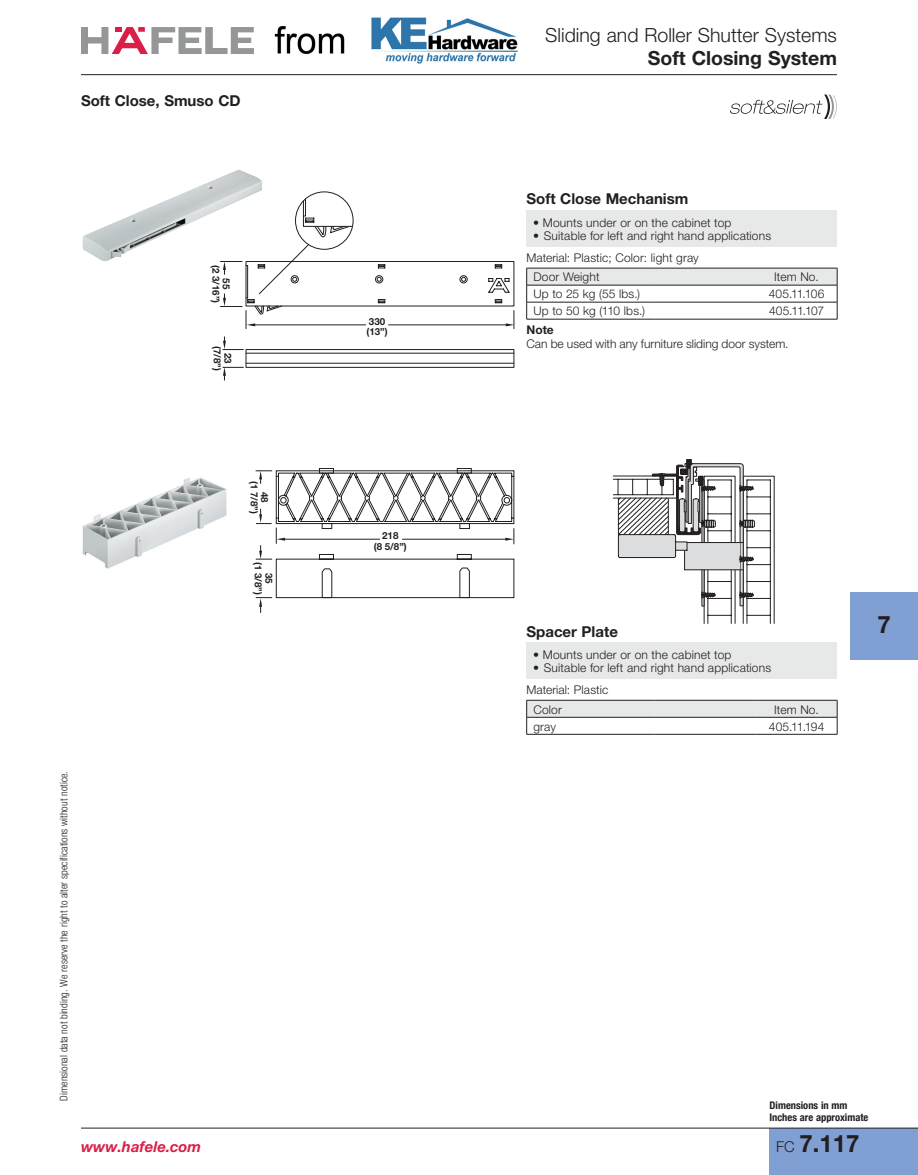
<style>
.page{position:relative;width:918px;height:1175px;background:#fff}
.page>*{position:absolute;margin:0;border:0;box-sizing:border-box;transform-origin:0 0}
.t1{font:700 24px "Helvetica Neue";color:#231f20}
.t2{font:300 19.5px "Helvetica Neue";color:#231f20}
.t3{font:700 19.5px "Helvetica Neue";color:#231f20}
.t4{font:700 15px "Helvetica Neue";color:#231f20}
.t5{font:italic 700 15px "Helvetica Neue";color:#da1e48}
.t6{font:300 12px/21.8px "Helvetica Neue";letter-spacing:.01em;color:#231f20}
.t7{font:700 12px "Helvetica Neue";color:#231f20}
.t8{font:300 condensed 10.5px "Helvetica Neue";color:#231f20}
.t9{font:700 condensed 10.5px/12px "Helvetica Neue";color:#231f20}
.t10{font:700 9.75px/10.5px "Helvetica Neue";color:#231f20;text-align:center}
.s1{font-weight:300;font-size:15px}
</style>
<div class="page">
<div style="left:770px;top:1127px;width:148px;height:47px;background:#80a0d3"></div>
<svg style="left:81px;top:27px;width:173px;height:27px"></svg>
<hr style="left:81px;top:74px;width:756px;height:1px;background:#231f20">
<hr style="left:81px;top:1127px;width:837px;height:1px;background:#231f20">
<div style="left:850px;top:592px;width:68px;height:67px;background:#80a0d3"></div>
<img style="left:82px;top:170px;width:180px;height:91px">
<img style="left:82px;top:477px;width:145px;height:92px">
<svg style="left:222px;top:198px;width:132px;height:46px"></svg>
<div style="left:295px;top:191px;width:58px;height:59px;border:1px solid #231f20;border-radius:50%"></div>
<svg style="left:220px;top:244px;width:294px;height:136px"></svg>
<svg style="left:256px;top:468px;width:259px;height:144px"></svg>
<hr style="left:770px;top:480px;width:1px;height:143px;background:#231f20">
<svg style="left:613px;top:459px;width:157px;height:165px"></svg>
<div style="left:526px;top:210px;width:311px;height:37px;background:#e7e8e8"></div>
<hr style="left:655px;top:319px;width:101px;height:1px;background:#231f20">
<svg style="left:526px;top:268px;width:312px;height:51px"></svg>
<hr style="left:526px;top:319px;width:129px;height:1px;background:#231f20">
<hr style="left:756px;top:319px;width:81px;height:1px;background:#231f20">
<div style="left:526px;top:642px;width:311px;height:37px;background:#e7e8e8"></div>
<hr style="left:655px;top:734px;width:101px;height:1px;background:#231f20">
<svg style="left:526px;top:700px;width:312px;height:34px"></svg>
<hr style="left:526px;top:734px;width:129px;height:1px;background:#231f20">
<hr style="left:756px;top:734px;width:81px;height:1px;background:#231f20">
<svg style="left:730px;top:94px;width:107px;height:25px"></svg>
<img style="left:274px;top:17px;width:244px;height:46px">
<p class="t4" style="left:81px;top:92px;width:161px">Soft Close, Smuso CD</p>
<p class="t10" style="left:232px;top:265px;width:40px;rotate:90deg">55<br>(2 3/16”)</p>
<p class="t10" style="left:233px;top:346px;width:26px;rotate:90deg">23 (7/8”)</p>
<p class="t10" style="left:367px;top:316px;width:23px;text-align:left">330 (13”)</p>
<h2 class="t2" style="left:545px;top:24px;width:293px">Sliding and Roller Shutter Systems</h2>
<h2 class="t3" style="left:648px;top:46px;width:191px">Soft Closing System</h2>
<p class="t4" style="left:526px;top:190px;width:163px">Soft Close Mechanism</p>
<p class="t6" style="left:533px;top:211px;width:200px">• Mounts under or on the cabinet top</p>
<p class="t6" style="left:527px;top:225px;width:246px;text-indent:7px">• Suitable for left and right hand applications<br>Material: Plastic; Color: light gray</p>
<p class="t6" style="left:533px;top:266px;width:68px">Door Weight</p>
<p class="t6" style="left:774px;top:266px;width:46px">Item No.</p>
<p class="t6" style="left:533px;top:283px;width:108px">Up to 25 kg (55 lbs.)</p>
<p class="t6" style="left:769px;top:283px;width:57px">405.11.106</p>
<p class="t6" style="left:533px;top:300px;width:113px">Up to 50 kg (110 lbs.)</p>
<p class="t6" style="left:769px;top:300px;width:57px">405.11.107</p>
<p class="t7" style="left:527px;top:323px;width:29px">Note</p>
<p class="t6" style="left:527px;top:332px;width:264px">Can be used with any furniture sliding door system.</p>
<p class="t10" style="left:270px;top:481px;width:34px;rotate:90deg">48<br>(1 7/8”)</p>
<p class="t10" style="left:274px;top:561px;width:34px;rotate:90deg">35<br>(1 3/8”)</p>
<p class="t10" style="left:374px;top:530px;width:34px">218<br>(8 5/8”)</p>
<p class="t4" style="left:526px;top:622px;width:93px">Spacer Plate</p>
<p class="t6" style="left:533px;top:643px;width:200px">• Mounts under or on the cabinet top</p>
<p class="t6" style="left:527px;top:657px;width:246px;text-indent:7px">• Suitable for left and right hand applications<br>Material: Plastic</p>
<p class="t6" style="left:533px;top:698px;width:30px">Color</p>
<p class="t6" style="left:774px;top:698px;width:46px">Item No.</p>
<p class="t6" style="left:533px;top:715px;width:24px">gray</p>
<p class="t6" style="left:769px;top:715px;width:57px">405.11.194</p>
<h1 class="t1" style="left:878px;top:610px;width:15px">7</h1>
<p class="t8" style="left:58px;top:1100px;width:331px;rotate:-90deg">Dimensional data not binding. We reserve the right to alter specifications without notice.</p>
<p class="t9" style="left:770px;top:1098px;width:100px">Dimensions in mm<br>Inches are approximate</p>
<p class="t5" style="left:81px;top:1137px;width:122px">www.hafele.com</p>
<h1 class="t1" style="left:776px;top:1128px;width:85px"><span class="s1">FC</span> 7.117</h1>
</div>
